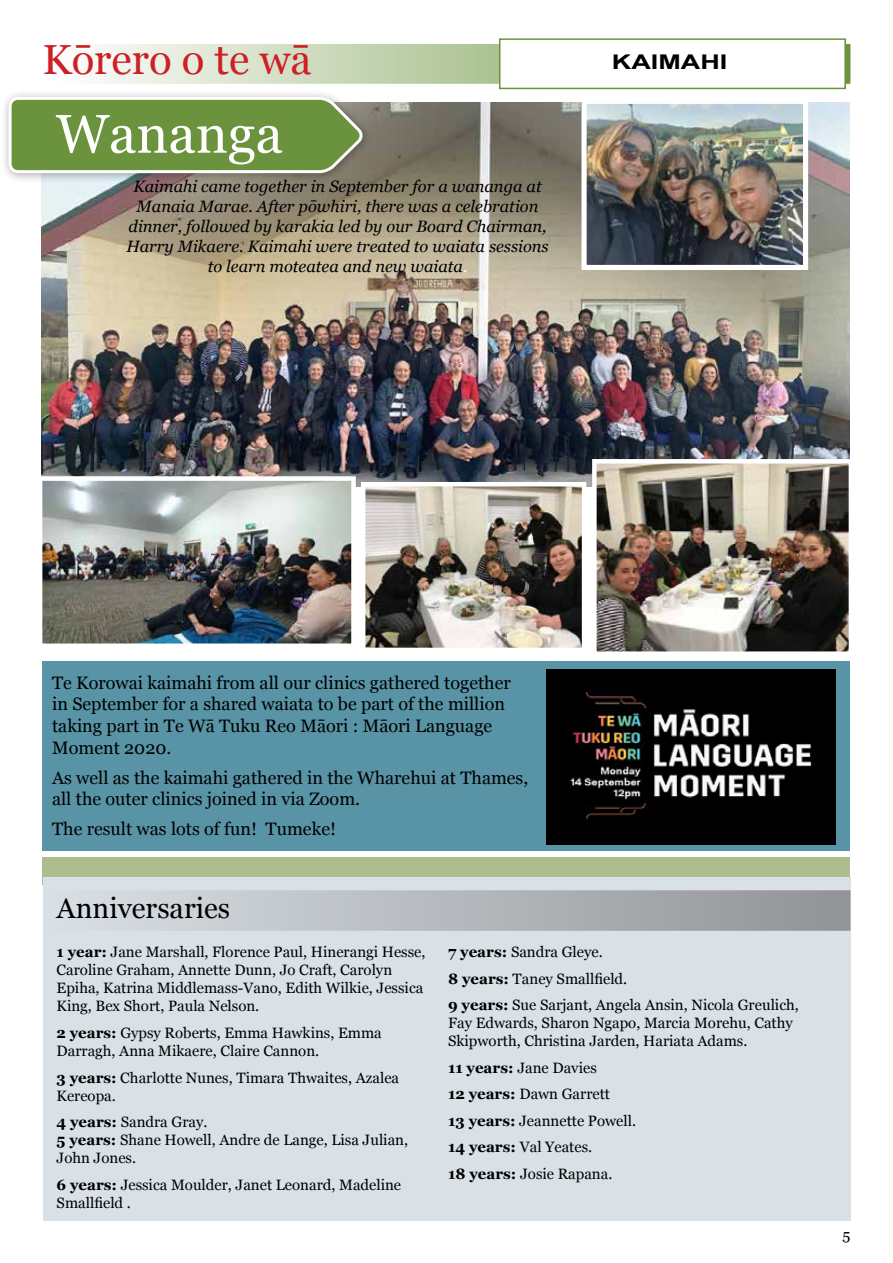
<style>
.page{position:relative;width:893px;height:1263px;background:#fff}
.page>*{position:absolute;margin:0;border:0;box-sizing:border-box;transform-origin:0 0}
.t1{font:54.3px "Georgia";color:#fff}
.t2{font:42px "Georgia";color:#cf1f25}
.t3{font:28.5px "Georgia";color:#000}
.t4{font:700 20.25px "Arial";color:#000;scale:1.33 1}
.t5{font:18px/21.6px "Georgia";color:#000}
.t6{font:italic 16.5px/19.8px "Georgia";color:#000;text-align:center}
.t7{font:15px/18px "Georgia";color:#000}
.s1{color:#fff}
.s2{font-weight:700}
</style>
<div class="page">
<svg style="left:97px;top:44px;width:753px;height:40px"></svg>
<div style="left:499px;top:38px;width:347px;height:51px;background:#fff;border:2px solid #6b933d"></div>
<img style="left:42px;top:103px;width:808px;height:383px">
<div style="left:43px;top:662px;width:807px;height:188px;background:#5894a6"></div>
<div style="left:1px;top:89px;width:372px;height:95px;background:#000;opacity:.35"></div>
<svg style="left:7px;top:95px;width:359px;height:80px"></svg>
<div style="left:43px;top:858px;width:807px;height:27px;background:#adbd8e"></div>
<div style="left:43px;top:877px;width:808px;height:343px;background:#dae1e6"></div>
<div style="left:40px;top:890px;width:810px;height:41px;background:linear-gradient(to right,#dae1e6,#929396);border:2px solid #939497"></div>
<img style="left:597px;top:464px;width:251px;height:187px">
<div style="left:592px;top:459px;width:261px;height:197px;border:4px solid #fff"></div>
<img style="left:587px;top:105px;width:215px;height:159px">
<div style="left:581px;top:99px;width:227px;height:171px;border:5px solid #fff"></div>
<img style="left:366px;top:487px;width:215px;height:160px">
<div style="left:361px;top:482px;width:225px;height:170px;border:4px solid #fff"></div>
<img style="left:44px;top:482px;width:306px;height:160px">
<div style="left:38px;top:476px;width:318px;height:172px;border:5px solid #fff"></div>
<img style="left:546px;top:669px;width:289px;height:175px">
<h2 class="t2" style="left:43px;top:29px;width:271px">Kōrero o te wā</h2>
<h3 class="t4" style="left:612px;top:48px;width:88px">KAIMAHI</h3>
<h1 class="t1" style="left:56px;top:94px;width:228px">Wananga</h1>
<p class="t6" style="left:126px;top:176px;width:424px">Kaimahi came together in September for a wananga at Manaia Marae. After pōwhiri, there was a celebration dinner, followed by karakia led by our Board Chairman, Harry Mikaere. Kaimahi were treated to waiata sessions to learn moteatea and new waiata<span class="s1">.</span></p>
<p class="t5" style="left:52px;top:671px;width:460px">Te Korowai kaimahi from all our clinics gathered together in September for a shared waiata to be part of the million taking part in Te Wā Tuku Reo Māori : Māori Language Moment 2020.</p>
<p class="t5" style="left:52px;top:766px;width:478px">As well as the kaimahi gathered in the Wharehui at Thames, all the outer clinics joined in via Zoom.</p>
<p class="t5" style="left:52px;top:817px;width:285px">The result was lots of fun! Tumeke!</p>
<h3 class="t3" style="left:57px;top:887px;width:175px">Anniversaries</h3>
<p class="t7" style="left:57px;top:943px;width:370px"><span class="s2">1 year:</span> Jane Marshall, Florence Paul, Hinerangi Hesse, Caroline Graham, Annette Dunn, Jo Craft, Carolyn Epiha, Katrina Middlemass-Vano, Edith Wilkie, Jessica King, Bex Short, Paula Nelson.</p>
<p class="t7" style="left:57px;top:1023px;width:327px"><span class="s2">2 years:</span> Gypsy Roberts, Emma Hawkins, Emma<br>Darragh, Anna Mikaere, Claire Cannon.</p>
<p class="t7" style="left:57px;top:1068px;width:344px"><span class="s2">3 years:</span> Charlotte Nunes, Timara Thwaites, Azalea<br>Kereopa.</p>
<p class="t7" style="left:57px;top:1112px;width:353px"><span class="s2">4 years:</span> Sandra Gray.<br><span class="s2">5 years:</span> Shane Howell, Andre de Lange, Lisa Julian,<br>John Jones.</p>
<p class="t7" style="left:57px;top:1175px;width:346px"><span class="s2">6 years:</span> Jessica Moulder, Janet Leonard, Madeline<br>Smallfield .</p>
<p class="t7" style="left:448px;top:938px;width:352px;line-height:26.5px"><span class="s2">7 years:</span> Sandra Gleye.<br><span class="s2">8 years:</span> Taney Smallfield.<br><span class="s2">9 years:</span> Sue Sarjant, Angela Ansin, Nicola Greulich,</p>
<p class="t7" style="left:448px;top:1013px;width:346px">Fay Edwards, Sharon Ngapo, Marcia Morehu, Cathy<br>Skipworth, Christina Jarden, Hariata Adams.</p>
<p class="t7" style="left:448px;top:1054px;width:190px;line-height:26.5px"><span class="s2">11 years:</span> Jane Davies<br><span class="s2">12 years:</span> Dawn Garrett<br><span class="s2">13 years:</span> Jeannette Powell.<br><span class="s2">14 years:</span> Val Yeates.<br><span class="s2">18 years:</span> Josie Rapana.</p>
<p class="t7" style="left:842px;top:1225px;width:9px">5</p>
</div>
